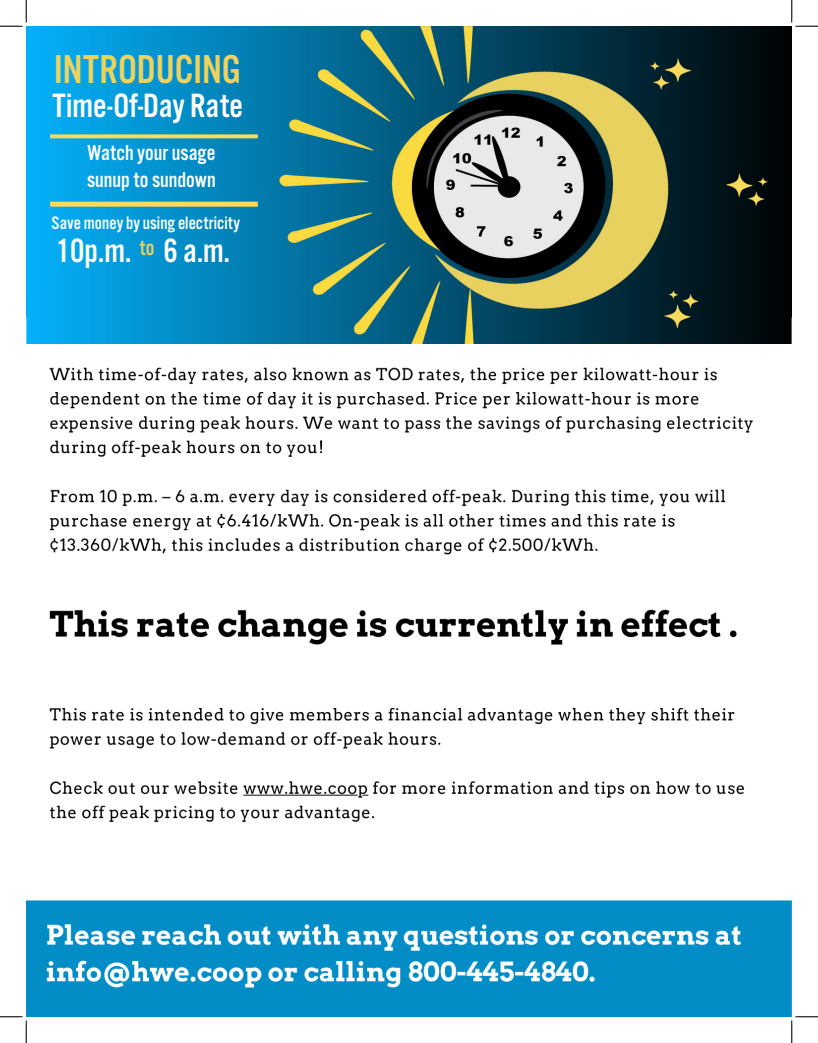
<style>
.page{position:relative;width:818px;height:1043px;background:#fff}
.page>*{position:absolute;margin:0;border:0;box-sizing:border-box;transform-origin:0 0}
.t1{font:41.88px "Alternate Got No 3 D";color:#eed25e}
.t2{font:35px "Alternate Got No 3 D";color:#fff}
.t3{font:22.5px "Alternate Got No 3 D";color:#fff}
.t4{font:22.5px "Alternate Got No 3 D";color:#eed25e}
.t5{font:18.75px "Alternate Got No 3 D";color:#fff}
</style>
<div class="page">
<img style="left:26px;top:343px;width:765px;height:673px">
<img style="left:26px;top:26px;width:765px;height:317px">
<svg style="left:0;top:0;width:27px;height:27px"></svg>
<svg style="left:0;top:1015px;width:27px;height:27px"></svg>
<svg style="left:790px;top:0;width:28px;height:27px"></svg>
<svg style="left:790px;top:1015px;width:28px;height:27px"></svg>
<p class="t1" style="left:54px;top:47px;width:188px">INTRODUCING</p>
<p class="t2" style="left:52px;top:87px;width:192px">Time-Of-Day Rate</p>
<p class="t3" style="left:87px;top:140px;width:130px">Watch your usage</p>
<p class="t3" style="left:87px;top:167px;width:130px">sunup to sundown</p>
<p class="t5" style="left:51px;top:213px;width:190px">Save money by using electricity</p>
<p class="t2" style="left:56px;top:232px;width:175px">10p.m. 6 a.m.</p>
<p class="t4" style="left:139px;top:235px;width:17px">to</p>
</div>
